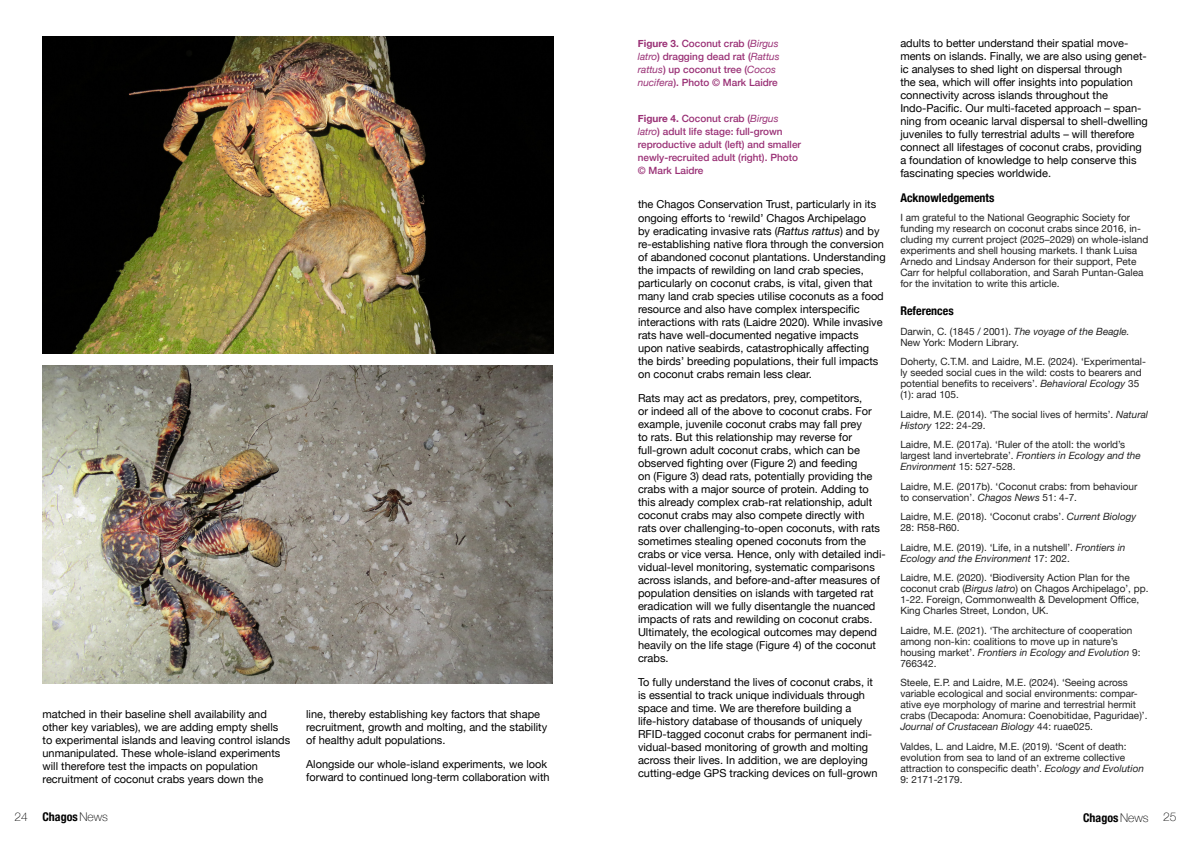
<style>
.page{position:relative;width:1191px;height:842px;background:#fff}
.page>*{position:absolute;margin:0;border:0;box-sizing:border-box;transform-origin:0 0}
.t1{font:700 condensed 12px "Helvetica Neue";color:#000}
.t2{font:100 12px "Helvetica Neue";color:#000}
.t3{font:11px/13px "Helvetica Neue";color:#000}
.t4{font:10px/11px "Helvetica Neue";color:#222}
.t5{font:500 10px/13px "Helvetica Neue";color:#9a3176}
.s1{font-weight:700}
.s2{font-weight:400;font-style:italic}
.s3{font-style:italic}
.s4{font-weight:100;font-stretch:normal}
</style>
<div class="page">
<img style="left:43px;top:36px;width:510px;height:317px">
<img style="left:43px;top:366px;width:510px;height:317px">
<p class="t3" style="left:43px;top:708px;width:249px">matched in their baseline shell availability and other key variables), we are adding empty shells to experimental islands and leaving control islands unmanipulated. These whole-island experiments will therefore test the impacts on population recruitment of coconut crabs years down the</p>
<p class="t3" style="left:306px;top:708px;width:243px">line, thereby establishing key factors that shape recruitment, growth and molting, and the stability of healthy adult populations.</p>
<p class="t3" style="left:306px;top:758px;width:245px">Alongside our whole-island experiments, we look forward to continued long-term collaboration with</p>
<p class="t5" style="left:638px;top:37px;width:143px"><span class="s1">Figure 3.</span> Coconut crab (<span class="s2">Birgus latro</span>) dragging dead rat (<span class="s2">Rattus rattus</span>) up coconut tree (<span class="s2">Cocos nucifera</span>). Photo © Mark Laidre</p>
<p class="t5" style="left:638px;top:111px;width:165px"><span class="s1">Figure 4.</span> Coconut crab (<span class="s2">Birgus latro</span>) adult life stage: full-grown reproductive adult (left) and smaller newly-recruited adult (right). Photo © Mark Laidre</p>
<p class="t3" style="left:638px;top:199px;width:249px">the Chagos Conservation Trust, particularly in its ongoing efforts to ‘rewild’ Chagos Archipelago<br>by eradicating invasive rats (<span class="s3">Rattus rattus</span>) and by re-establishing native flora through the conversion of abandoned coconut plantations. Understanding the impacts of rewilding on land crab species, particularly on coconut crabs, is vital, given that many land crab species utilise coconuts as a food resource and also have complex interspecific interactions with rats (Laidre 2020). While invasive rats have well-documented negative impacts upon native seabirds, catastrophically affecting the birds’ breeding populations, their full impacts on coconut crabs remain less clear.</p>
<p class="t3" style="left:638px;top:392px;width:249px">Rats may act as predators, prey, competitors,<br>or indeed all of the above to coconut crabs. For example, juvenile coconut crabs may fall prey<br>to rats. But this relationship may reverse for full-grown adult coconut crabs, which can be observed fighting over (Figure 2) and feeding<br>on (Figure 3) dead rats, potentially providing the crabs with a major source of protein. Adding to this already complex crab-rat relationship, adult coconut crabs may also compete directly with<br>rats over challenging-to-open coconuts, with rats sometimes stealing opened coconuts from the crabs or vice versa. Hence, only with detailed indi&shy;vidual-level monitoring, systematic comparisons across islands, and before-and-after measures of population densities on islands with targeted rat eradication will we fully disentangle the nuanced impacts of rats and rewilding on coconut crabs.<br>Ultimately, the ecological outcomes may depend heavily on the life stage (Figure 4) of the coconut crabs.</p>
<p class="t3" style="left:638px;top:676px;width:241px">To fully understand the lives of coconut crabs, it is essential to track unique individuals through space and time. We are therefore building a life-history database of thousands of uniquely RFID-tagged coconut crabs for permanent indi&shy;vidual-based monitoring of growth and molting across their lives. In addition, we are deploying cutting-edge GPS tracking devices on full-grown</p>
<p class="t3" style="left:900px;top:37px;width:249px">adults to better understand their spatial move&shy;ments on islands. Finally, we are also using genet&shy;ic analyses to shed light on dispersal through<br>the sea, which will offer insights into population connectivity across islands throughout the Indo-Pacific. Our multi-faceted approach – span&shy;ning from oceanic larval dispersal to shell-dwelling juveniles to fully terrestrial adults – will therefore connect all lifestages of coconut crabs, providing a foundation of knowledge to help conserve this fascinating species worldwide.</p>
<p class="t1" style="left:900px;top:187px;width:96px">Acknowledgements</p>
<p class="t4" style="left:900px;top:213px;width:249px">I am grateful to the National Geographic Society for funding my research on coconut crabs since 2016, in&shy;cluding my current project (2025–2029) on whole-island experiments and shell housing markets. I thank Luisa Arnedo and Lindsay Anderson for their support, Pete Carr for helpful collaboration, and Sarah Puntan-Galea for the invitation to write this article.</p>
<p class="t1" style="left:900px;top:301px;width:55px">References</p>
<p class="t4" style="left:900px;top:326px;width:231px">Darwin, C. (1845 / 2001). <span class="s3">The voyage of the Beagle.<br></span>New York: Modern Library.</p>
<p class="t4" style="left:900px;top:357px;width:247px">Doherty, C.T.M. and Laidre, M.E. (2024). ‘Experimental&shy;ly seeded social cues in the wild: costs to bearers and potential benefits to receivers’. <span class="s3">Behavioral Ecology</span> 35 (1): arad 105.</p>
<p class="t4" style="left:900px;top:409px;width:249px">Laidre, M.E. (2014). ‘The social lives of hermits’. <span class="s3">Natural<br>History</span> 122: 24-29.</p>
<p class="t4" style="left:900px;top:440px;width:242px">Laidre, M.E. (2017a). ‘Ruler of the atoll: the world’s largest land invertebrate’. <span class="s3">Frontiers in Ecology and the<br>Environment</span> 15: 527-528.</p>
<p class="t4" style="left:900px;top:481px;width:238px">Laidre, M.E. (2017b). ‘Coconut crabs: from behaviour to conservation’. <span class="s3">Chagos News</span> 51: 4-7.</p>
<p class="t4" style="left:900px;top:512px;width:237px">Laidre, M.E. (2018). ‘Coconut crabs’. <span class="s3">Current Biology<br></span>28: R58-R60.</p>
<p class="t4" style="left:900px;top:542px;width:227px">Laidre, M.E. (2019). ‘Life, in a nutshell’. <span class="s3">Frontiers in<br>Ecology and the Environment</span> 17: 202.</p>
<p class="t4" style="left:900px;top:573px;width:250px">Laidre, M.E. (2020). ‘Biodiversity Action Plan for the coconut crab (<span class="s3">Birgus latro</span>) on Chagos Archipelago’, pp.<br>1-22. Foreign, Commonwealth &amp; Development Office, King Charles Street, London, UK.</p>
<p class="t4" style="left:900px;top:625px;width:242px">Laidre, M.E. (2021). ‘The architecture of cooperation among non-kin: coalitions to move up in nature’s housing market’. <span class="s3">Frontiers in Ecology and Evolution</span> 9:<br>766342.</p>
<p class="t4" style="left:900px;top:678px;width:249px">Steele, E.P. and Laidre, M.E. (2024). ‘Seeing across variable ecological and social environments: compar&shy;ative eye morphology of marine and terrestrial hermit crabs (Decapoda: Anomura: Coenobitidae, Paguridae)’.<br><span class="s3">Journal of Crustacean Biology</span> 44: ruae025.</p>
<p class="t4" style="left:900px;top:741px;width:245px">Valdes, L. and Laidre, M.E. (2019). ‘Scent of death: evolution from sea to land of an extreme collective attraction to conspecific death’. <span class="s3">Ecology and Evolution </span>9: 2171-2179.</p>
<p class="t1" style="left:43px;top:807px;width:67px">Chagos<span class="s4">News</span></p>
<p class="t1" style="left:1083px;top:807px;width:67px">Chagos<span class="s4">News</span></p>
<p class="t2" style="left:15px;top:808px;width:15px">24</p>
<p class="t2" style="left:1163px;top:808px;width:15px">25</p>
</div>
